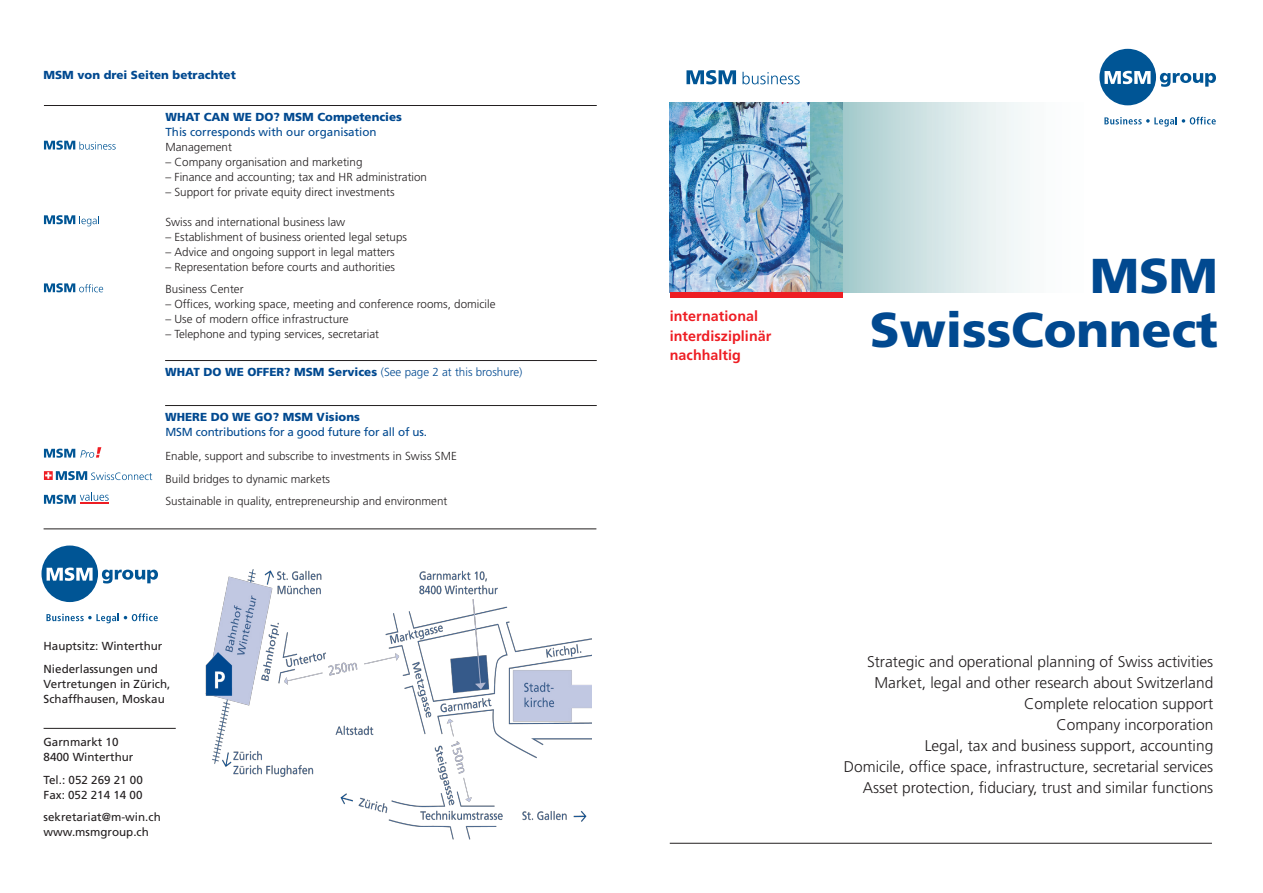
<style>
.page{position:relative;width:1263px;height:893px;background:#fff}
.page>*{position:absolute;margin:0;border:0;box-sizing:border-box;transform-origin:0 0}
.t1{font:900 48.9px "Frutiger LT Std";color:#014990}
.t2{font:300 15.45px "Frutiger LT Std";color:#231f20}
.t3{font:700 14.25px/19.5px "Frutiger LT Std";letter-spacing:.005em;color:#ee1d23}
.t4{font:300 11.7px "Frutiger LT Std";color:#231f20}
.t5{font:11.7px "Frutiger LT Std";color:#231f20}
.t6{font:11.7px/15px "Frutiger LT Std";letter-spacing:-.015em;color:#014990}
.t7{font:900 11.7px "Frutiger LT Std";color:#014990}
.s1{font-weight:900}
.s2{font-weight:300}
</style>
<div class="page">
<svg style="left:1099px;top:49px;width:117px;height:56px"></svg>
<svg style="left:1104px;top:117px;width:112px;height:10px"></svg>
<svg style="left:686px;top:70px;width:50px;height:14px"></svg>
<svg style="left:742px;top:72px;width:58px;height:12px"></svg>
<hr style="left:670px;top:843px;width:542px;height:1px;background:#231f20">
<img style="left:670px;top:102px;width:140px;height:190px">
<svg style="left:810px;top:102px;width:290px;height:190px"></svg>
<div style="left:670px;top:292px;width:172px;height:5px;background:#ee1d23"></div>
<hr style="left:44px;top:105px;width:553px;height:1px;background:#231f20">
<hr style="left:165px;top:360px;width:432px;height:1px;background:#231f20">
<hr style="left:165px;top:405px;width:432px;height:1px;background:#231f20">
<svg style="left:44px;top:141px;width:72px;height:9px"></svg>
<svg style="left:44px;top:215px;width:55px;height:11px"></svg>
<svg style="left:44px;top:283px;width:59px;height:9px"></svg>
<svg style="left:44px;top:447px;width:57px;height:11px"></svg>
<svg style="left:44px;top:471px;width:108px;height:9px"></svg>
<svg style="left:44px;top:492px;width:65px;height:12px"></svg>
<hr style="left:44px;top:529px;width:552px;height:1px;background:#231f20">
<hr style="left:44px;top:728px;width:132px;height:1px;background:#231f20">
<svg style="left:41px;top:545px;width:117px;height:57px"></svg>
<svg style="left:46px;top:613px;width:112px;height:10px"></svg>
<img style="left:206px;top:569px;width:386px;height:270px">
<p class="t7" style="left:44px;top:68px;width:194px">MSM von drei Seiten betrachtet</p>
<p class="t6" style="left:165px;top:109px;width:238px"><span class="s1">WHAT CAN WE DO? MSM Competencies<br></span>This corresponds with our organisation</p>
<p class="t4" style="left:165px;top:140px;width:68px">Management</p>
<p class="t4" style="left:165px;top:155px;width:199px">– Company organisation and marketing</p>
<p class="t4" style="left:165px;top:170px;width:263px">– Finance and accounting; tax and HR administration</p>
<p class="t4" style="left:165px;top:185px;width:231px">– Support for private equity direct investments</p>
<p class="t4" style="left:165px;top:215px;width:181px">Swiss and international business law</p>
<p class="t4" style="left:165px;top:230px;width:243px">– Establishment of business oriented legal setups</p>
<p class="t4" style="left:165px;top:245px;width:231px">– Advice and ongoing support in legal matters</p>
<p class="t4" style="left:165px;top:260px;width:231px">– Representation before courts and authorities</p>
<p class="t4" style="left:165px;top:282px;width:80px">Business Center</p>
<p class="t4" style="left:165px;top:297px;width:332px">– Offices, working space, meeting and conference rooms, domicile</p>
<p class="t4" style="left:165px;top:312px;width:185px">– Use of modern office infrastructure</p>
<p class="t4" style="left:165px;top:327px;width:215px">– Telephone and typing services, secretariat</p>
<p class="t7" style="left:165px;top:364px;width:359px">WHAT DO WE OFFER? MSM Services <span class="s2">(See page 2 at this broshure)</span></p>
<p class="t7" style="left:165px;top:409px;width:196px">WHERE DO WE GO? MSM Visions</p>
<p class="t6" style="left:165px;top:424px;width:263px">MSM contributions for a good future for all of us.</p>
<p class="t4" style="left:165px;top:450px;width:293px">Enable, support and subscribe to investments in Swiss SME</p>
<p class="t4" style="left:165px;top:472px;width:166px">Build bridges to dynamic markets</p>
<p class="t4" style="left:165px;top:495px;width:283px">Sustainable in quality, entrepreneurship and environment</p>
<p class="t5" style="left:44px;top:639px;width:120px">Hauptsitz: Winterthur</p>
<p class="t5" style="left:44px;top:662px;width:116px">Niederlassungen und</p>
<p class="t5" style="left:44px;top:677px;width:128px">Vertretungen in Zürich,</p>
<p class="t5" style="left:44px;top:692px;width:123px">Schaffhausen, Moskau</p>
<p class="t5" style="left:44px;top:735px;width:76px">Garnmarkt 10</p>
<p class="t5" style="left:44px;top:750px;width:91px">8400 Winterthur</p>
<p class="t5" style="left:44px;top:773px;width:101px">Tel.: 052 269 21 00</p>
<p class="t5" style="left:44px;top:788px;width:100px">Fax: 052 214 14 00</p>
<p class="t5" style="left:44px;top:810px;width:119px">sekretariat@m-win.ch</p>
<p class="t5" style="left:44px;top:825px;width:107px">www.msmgroup.ch</p>
<p class="t3" style="left:670px;top:307px;width:103px">international interdisziplinär nachhaltig</p>
<p class="t1" style="left:1090px;top:246px;width:129px">MSM</p>
<p class="t1" style="left:870px;top:300px;width:350px">SwissConnect</p>
<p class="t2" style="left:867px;top:653px;width:348px">Strategic and operational planning of Swiss activities</p>
<p class="t2" style="left:874px;top:674px;width:340px">Market, legal and other research about Switzerland</p>
<p class="t2" style="left:1024px;top:695px;width:191px">Complete relocation support</p>
<p class="t2" style="left:1056px;top:716px;width:158px">Company incorporation</p>
<p class="t2" style="left:925px;top:737px;width:290px">Legal, tax and business support, accounting</p>
<p class="t2" style="left:844px;top:758px;width:371px">Domicile, office space, infrastructure, secretarial services</p>
<p class="t2" style="left:863px;top:779px;width:352px">Asset protection, fiduciary, trust and similar functions</p>
</div>
